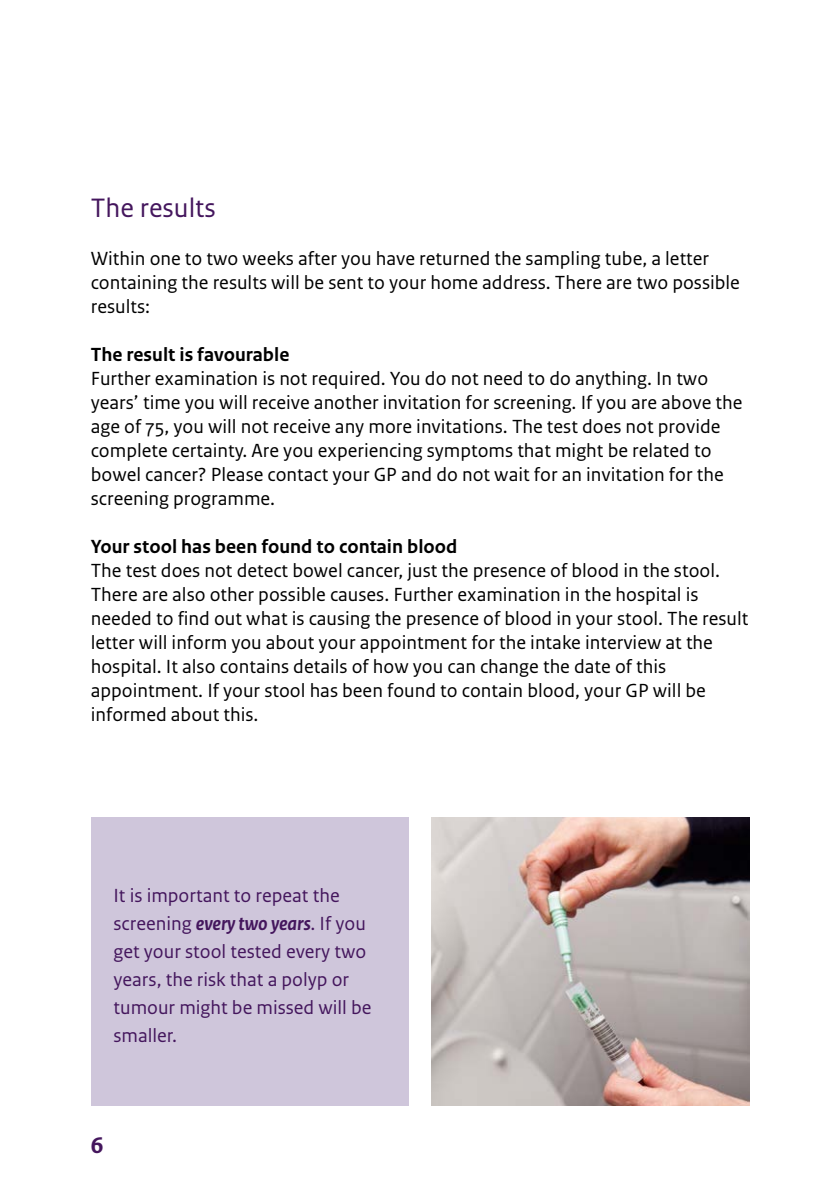
<style>
.page{position:relative;width:840px;height:1191px;background:#fff}
.page>*{position:absolute;margin:0;border:0;box-sizing:border-box;transform-origin:0 0}
._06_RIVM_Alineakop_v{font:28px "Rijksoverheid Sans Text";color:#44165d}
.t1{font:700 24px "Rijksoverheid Sans Text";color:#44165d}
._10_RIVM_Broodtekst{font:20px/24px "Rijksoverheid Sans Text";color:#000}
._10_RIVM_Broodtekst-2{font:20px/28px "Rijksoverheid Sans Text";color:#44165d}
._10_RIVM_Broodtekst-3{font:700 20px "Rijksoverheid Sans Text";color:#000}
.s1{font-weight:700;font-style:italic}
</style>
<div class="page">
<div style="left:91px;top:817px;width:317px;height:288px;background:#cfc6db"></div>
<img style="left:431px;top:817px;width:317px;height:288px">
<p class="_06_RIVM_Alineakop_v" style="left:91px;top:192px;width:126px">The results</p>
<p class="_10_RIVM_Broodtekst" style="left:91px;top:247px;width:650px">Within one to two weeks after you have returned the sampling tube, a letter containing the results will be sent to your home address. There are two possible results:</p>
<p class="_10_RIVM_Broodtekst-3" style="left:91px;top:343px;width:200px">The result is favourable</p>
<p class="_10_RIVM_Broodtekst" style="left:91px;top:367px;width:653px">Further examination is not required. You do not need to do anything. In two years’ time you will receive another invitation for screening. If you are above the age of 75, you will not receive any more invitations. The test does not provide complete certainty. Are you experiencing symptoms that might be related to bowel cancer? Please contact your GP and do not wait for an invitation for the screening programme.</p>
<p class="_10_RIVM_Broodtekst-3" style="left:91px;top:535px;width:368px">Your stool has been found to contain blood</p>
<p class="_10_RIVM_Broodtekst" style="left:91px;top:559px;width:659px">The test does not detect bowel cancer, just the presence of blood in the stool.<br>There are also other possible causes. Further examination in the hospital is needed to find out what is causing the presence of blood in your stool. The result letter will inform you about your appointment for the intake interview at the hospital. It also contains details of how you can change the date of this appointment. If your stool has been found to contain blood, your GP will be informed about this.</p>
<p class="_10_RIVM_Broodtekst-2" style="left:113px;top:881px;width:259px">It is important to repeat the screening <span class="s1">every two years</span>. If you get your stool tested every two years, the risk that a polyp or tumour might be missed will be smaller.</p>
<p class="t1" style="left:91px;top:1131px;width:14px">6</p>
</div>
